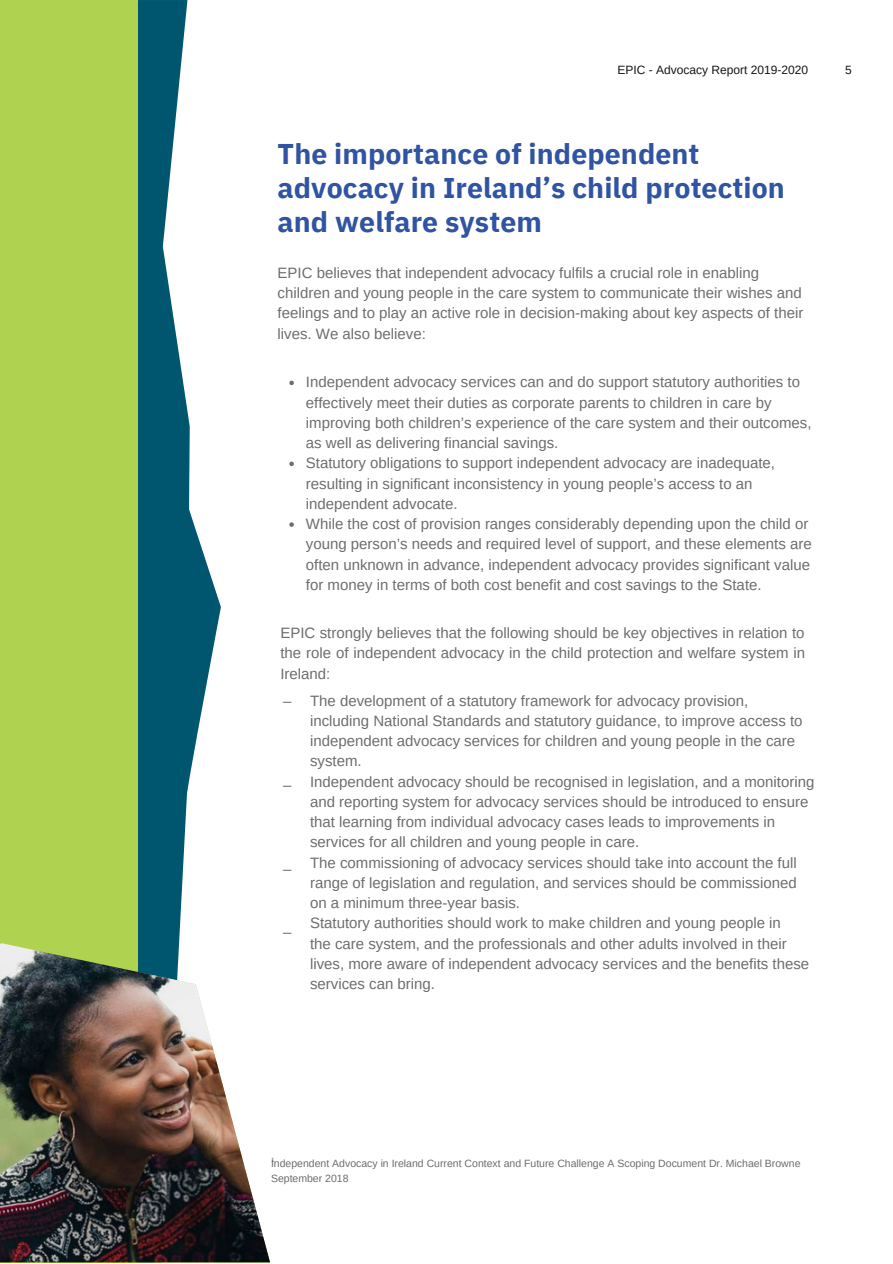
<style>
.page{position:relative;width:893px;height:1264px;background:#fff}
.page>*{position:absolute;margin:0;border:0;box-sizing:border-box;transform-origin:0 0}
.t1{font:700 28.5px/33.8px "IBM Plex Sans";letter-spacing:.005em;color:#3053a2}
.t2{font:15px/20.2px "Arimo";color:#6d6d6c}
.t3{font:12px "Arimo";color:#171615}
.t4{font:10.5px/14.5px "Arimo";color:#6d6d6c}
</style>
<div class="page">
<svg style="left:137px;top:0;width:84px;height:943px;fill:#00566f"></svg>
<div style="left:0;top:0;width:137px;height:1262px;background:#afd250"></div>
<img style="left:0;top:943px;width:270px;height:319px">
<svg style="left:289px;top:380px;width:5px;height:5px"></svg>
<svg style="left:289px;top:461px;width:5px;height:5px"></svg>
<svg style="left:289px;top:522px;width:5px;height:5px"></svg>
<p class="t3" style="left:617px;top:63px;width:192px">EPIC - Advocacy Report 2019-2020</p>
<p class="t3" style="left:845px;top:63px;width:8px">5</p>
<h1 class="t1" style="left:277px;top:137px;width:509px">The importance of independent advocacy in Ireland’s child protection and welfare system</h1>
<p class="t2" style="left:277px;top:262px;width:527px">EPIC believes that independent advocacy fulfils a crucial role in enabling children and young people in the care system to communicate their wishes and feelings and to play an active role in decision-making about key aspects of their lives. We also believe:</p>
<p class="t2" style="left:306px;top:372px;width:507px">Independent advocacy services can and do support statutory authorities to effectively meet their duties as corporate parents to children in care by improving both children’s experience of the care system and their outcomes, as well as delivering financial savings.<br>Statutory obligations to support independent advocacy are inadequate, resulting in significant inconsistency in young people’s access to an independent advocate.<br>While the cost of provision ranges considerably depending upon the child or young person’s needs and required level of support, and these elements are often unknown in advance, independent advocacy provides significant value for money in terms of both cost benefit and cost savings to the State.</p>
<p class="t2" style="left:280px;top:623px;width:526px;text-align:justify">EPIC strongly believes that the following should be key objectives in relation to the role of independent advocacy in the child protection and welfare system in Ireland:</p>
<p class="t2" style="left:310px;top:690px;width:505px">The development of a statutory framework for advocacy provision,<br>including National Standards and statutory guidance, to improve access to independent advocacy services for children and young people in the care system.<br>Independent advocacy should be recognised in legislation, and a monitoring and reporting system for advocacy services should be introduced to ensure that learning from individual advocacy cases leads to improvements in services for all children and young people in care.<br>The commissioning of advocacy services should take into account the full range of legislation and regulation, and services should be commissioned on a minimum three-year basis.<br>Statutory authorities should work to make children and young people in<br>the care system, and the professionals and other adults involved in their lives, more aware of independent advocacy services and the benefits these services can bring.</p>
<p class="t2" style="left:283px;top:690px;width:10px">–</p>
<p class="t2" style="left:283px;top:774px;width:10px">–</p>
<p class="t2" style="left:283px;top:858px;width:10px">–</p>
<p class="t2" style="left:283px;top:921px;width:10px">–</p>
<p class="t4" style="left:271px;top:1155px;width:531px"><sup>1</sup>Independent Advocacy in Ireland Current Context and Future Challenge A Scoping Document Dr. Michael Browne<br>September 2018</p>
</div>
